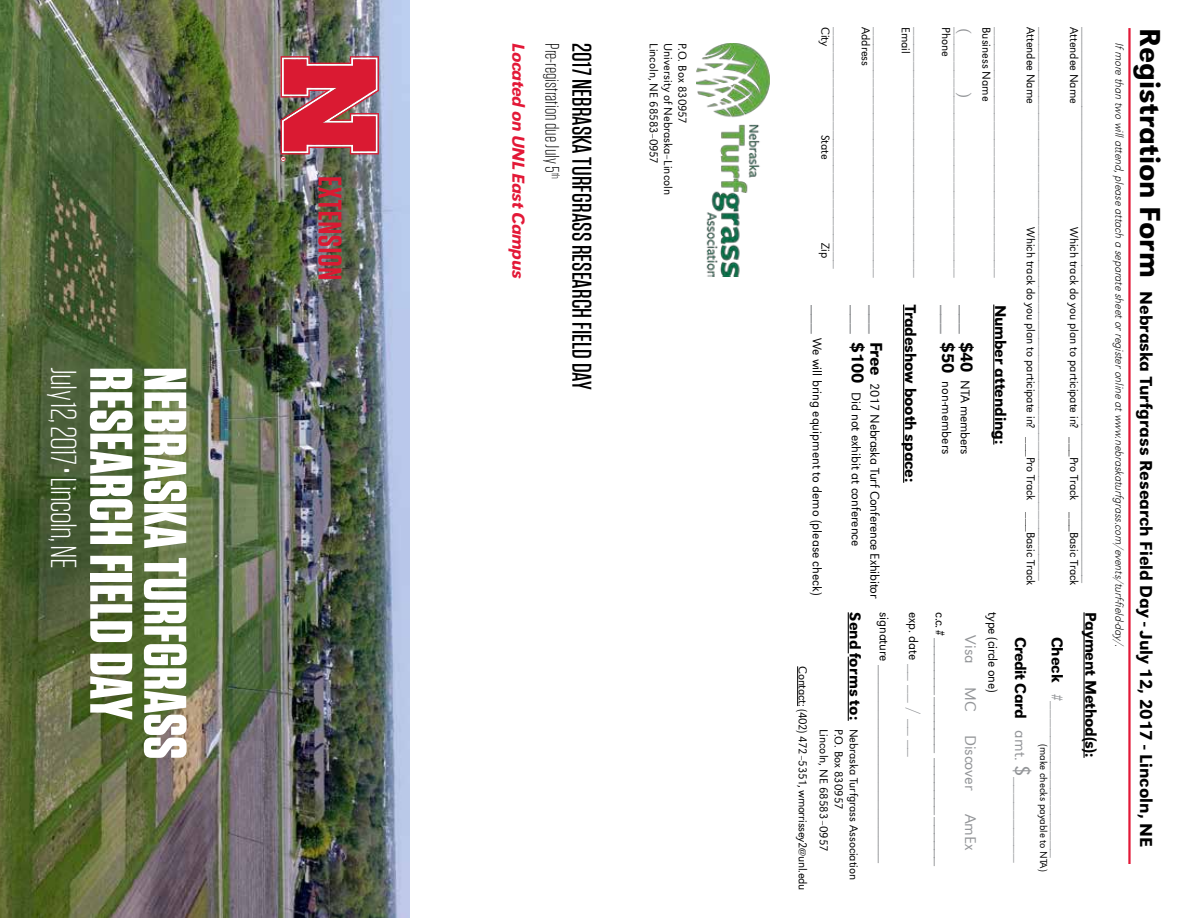
<style>
.page{position:relative;width:1188px;height:918px;background:#fff}
.page>*{position:absolute;margin:0;border:0;box-sizing:border-box;transform-origin:0 0}
.t1{font:700 60px "Tungsten";letter-spacing:.005em;color:#fff}
.t2{font:300 36px "Tungsten";letter-spacing:-.02em;color:#fff}
.t3{font:500 27px "Tungsten";letter-spacing:.005em;color:#000}
.t4{font:300 19.5px "Tungsten";color:#000}
.t5{font:500 18px "URW Grotesk";color:#000}
.t6{font:18px "URW Grotesk Med Ita";letter-spacing:-.025em;color:#e31837}
.t7{font:18px "Minion Pro";color:#939598}
.t8{font:300 16.2px "URW Grotesk";letter-spacing:-.005em;color:#939598}
.t9{font:16.2px/29.8px "URW Grotesk";color:#939598}
.t10{font:500 16.2px/33.8px "URW Grotesk";letter-spacing:-.01em;color:#000}
.t11{font:700 16.2px "Minion Pro";color:#939598}
.t12{font:700 16.2px "URW Grotesk";color:#939598}
.t13{font:300 13.2px/18.8px "URW Grotesk";letter-spacing:-.005em;color:#000;text-align:right}
.t14{font:300 13.2px "URW Grotesk";letter-spacing:-.025em;color:#000}
.t15{font:300 12px "URW Grotesk";letter-spacing:-.005em;color:#000}
.t16{font:italic 300 expanded 12px "URW Grotesk";letter-spacing:-.005em;color:#000}
.t17{font:300 12px "URW Grotesk";letter-spacing:-.025em;color:#000}
.t18{font:300 11.4px "Tungsten";color:#000}
.t19{font:300 10.5px "URW Grotesk";color:#000}
.s1{font-weight:700;font-size:16.2px;color:#939598}
.s2{font-weight:500;font-size:17.7px}
.s3{font-weight:300;font-size:13.2px;color:#000}
.s4{font-weight:300}
.s5{font-weight:500;color:#000}
.s6{font-weight:300;color:#939598}
.s7{font-size:22.05px}
.s8{font-size:30px}
</style>
<div class="page">
<img style="left:0;top:0;width:409px;height:918px">
<img style="left:696px;top:43px;width:73px;height:234px">
<img style="left:318px;top:177px;width:24px;height:102px">
<img style="left:281px;top:56px;width:98px;height:106px">
<hr style="left:993px;top:305px;width:1px;height:140px;background:#000">
<hr style="left:903px;top:305px;width:1px;height:178px;background:#000">
<hr style="left:1084px;top:612px;width:1px;height:146px;background:#000">
<hr style="left:1128px;top:28px;width:3px;height:836px;background:#e31837">
<hr style="left:848px;top:612px;width:1px;height:41px;background:#000">
<hr style="left:848px;top:657px;width:1px;height:64px;background:#000">
<hr style="left:797px;top:666px;width:1px;height:40px;background:#000">
<h2 class="t2" style="left:82px;top:367px;width:203px;rotate:90deg">July 12, 2017• Lincoln, NE</h2>
<h1 class="t1" style="left:143px;top:367px;width:354px;rotate:90deg">RESEARCH FIELD DAY</h1>
<h1 class="t1" style="left:197px;top:367px;width:393px;rotate:90deg">NEBRASKA TURFGRASS</h1>
<h3 class="t6" style="left:529px;top:43px;width:237px;rotate:90deg">Located on UNL East Campus</h3>
<h3 class="t4" style="left:562px;top:43px;width:131px;rotate:90deg">Pre-registration due July 5</h3>
<h3 class="t3" style="left:596px;top:43px;width:348px;rotate:90deg">2017 NEBRASKA TURFGRASS RESEARCH FIELD DAY</h3>
<p class="t15" style="left:660px;top:43px;width:122px;rotate:90deg">Lincoln, NE 68583–0957</p>
<p class="t15" style="left:675px;top:43px;width:153px;rotate:90deg">University of Nebraska–Lincoln</p>
<p class="t15" style="left:689px;top:43px;width:82px;rotate:90deg">P.O. Box 830957</p>
<p class="t18" style="left:562px;top:173px;width:7px;rotate:90deg">th</p>
<p class="t15" style="left:832px;top:27px;width:21px;rotate:90deg">City</p>
<h3 class="t8" style="left:849px;top:27px;width:244px;rotate:90deg">____________________________</h3>
<p class="t15" style="left:873px;top:27px;width:41px;rotate:90deg">Address</p>
<h3 class="t8" style="left:890px;top:27px;width:252px;rotate:90deg">_____________________________</h3>
<p class="t15" style="left:913px;top:27px;width:28px;rotate:90deg">Email</p>
<h3 class="t8" style="left:930px;top:27px;width:252px;rotate:90deg">_____________________________</h3>
<p class="t15" style="left:953px;top:27px;width:31px;rotate:90deg">Phone</p>
<h3 class="t8" style="left:970px;top:27px;width:252px;rotate:90deg">_____________________________</h3>
<p class="t15" style="left:993px;top:27px;width:76px;rotate:90deg">Business Name</p>
<h3 class="t8" style="left:1010px;top:27px;width:252px;rotate:90deg">_____________________________</h3>
<p class="t15" style="left:1038px;top:27px;width:78px;rotate:90deg">Attendee Name</p>
<h3 class="t8" style="left:1055px;top:27px;width:555px;rotate:90deg">________________________________________________________________</h3>
<p class="t15" style="left:1081px;top:27px;width:78px;rotate:90deg">Attendee Name</p>
<h3 class="t11" style="left:1100px;top:27px;width:558px;rotate:90deg">______________________________________________________________________</h3>
<h3 class="t7" style="left:977px;top:28px;width:8px;rotate:90deg">(</h3>
<h3 class="t7" style="left:977px;top:92px;width:8px;rotate:90deg">)</h3>
<p class="t15" style="left:832px;top:135px;width:26px;rotate:90deg">State</p>
<p class="t15" style="left:1038px;top:227px;width:360px;rotate:90deg">Which track do you plan to participate in? ___Pro Track ___Basic Track</p>
<p class="t15" style="left:1081px;top:227px;width:360px;rotate:90deg">Which track do you plan to participate in? ___Pro Track ___Basic Track</p>
<p class="t15" style="left:832px;top:243px;width:17px;rotate:90deg">Zip</p>
<h3 class="t12" style="left:886px;top:305px;width:31px;rotate:90deg">___</h3>
<h3 class="t10" style="left:927px;top:305px;width:180px;rotate:90deg">Tradeshow booth space:</h3>
<p class="t13" style="left:826px;top:305px;width:292px;rotate:90deg"><span class="s1">___</span> We will bring equipment to demo (please check)</p>
<p class="t13" style="left:884px;top:305px;width:295px;text-align:left;text-indent:37px;rotate:90deg"><span class="s2">Free</span> 2017 Nebraska Turf Conference Exhibitor <span class="s1">___</span> <span class="s2">$100</span> Did not exhibit at conference</p>
<p class="t13" style="left:974px;top:305px;width:151px;rotate:90deg"><span class="s2">$40</span> NTA members<br><span class="s1">___</span> <span class="s2">$50</span> non-members</p>
<h3 class="t12" style="left:976px;top:305px;width:31px;rotate:90deg">___</h3>
<h3 class="t10" style="left:1017px;top:305px;width:142px;rotate:90deg">Number attending:</h3>
<p class="t17" style="left:809px;top:666px;width:225px;rotate:90deg">Contact: (402) 472–5351, wmorrissey2@unl.edu</p>
<h3 class="t9" style="left:930px;top:612px;width:253px;rotate:90deg"><span class="s3">exp. date</span> <span class="s4">__ __ / __ __<br></span><span class="s3">signature</span> ______________________<br><span class="s5">Send forms to:</span></h3>
<p class="t15" style="left:830px;top:729px;width:124px;rotate:90deg">Lincoln, NE 68583–0957</p>
<p class="t15" style="left:845px;top:729px;width:83px;rotate:90deg">P.O. Box 830957</p>
<p class="t15" style="left:860px;top:729px;width:153px;rotate:90deg">Nebraska Turfgrass Association</p>
<h3 class="t9" style="left:985px;top:612px;width:255px;line-height:29.4px;text-indent:202px;rotate:90deg"><span class="s4">AmEx </span><span class="s3">c.c. #</span> _______ _______ _______ ______</h3>
<h3 class="t8" style="left:980px;top:635px;width:30px;rotate:90deg">Visa</h3>
<h3 class="t8" style="left:980px;top:687px;width:26px;rotate:90deg">MC</h3>
<h3 class="t8" style="left:980px;top:735px;width:57px;rotate:90deg">Discover</h3>
<p class="t14" style="left:1000px;top:612px;width:81px;rotate:90deg">type (circle one)</p>
<h3 class="t10" style="left:1108px;top:637px;width:223px;text-indent:-24px;rotate:90deg">Payment Method(s):<br>Check <span class="s6">#__________________</span></h3>
<h3 class="t8" style="left:1030px;top:637px;width:228px;rotate:90deg"><span class="s5">Credit Card</span> amt. <span class="s7">$</span>__________</h3>
<p class="t19" style="left:1050px;top:744px;width:129px;rotate:90deg">(make checks payable to NTA)</p>
<p class="t16" style="left:1127px;top:43px;width:606px;rotate:90deg">If more than two will attend, please attach a separate sheet or register online at www.nebraskaturfgrass.com/events/turf-field-day/.</p>
<h3 class="t5" style="left:1157px;top:28px;width:820px;rotate:90deg"><span class="s8">Registration Form</span> Nebraska Turfgrass Research Field Day - July 12, 2017 - Lincoln, NE</h3>
</div>
